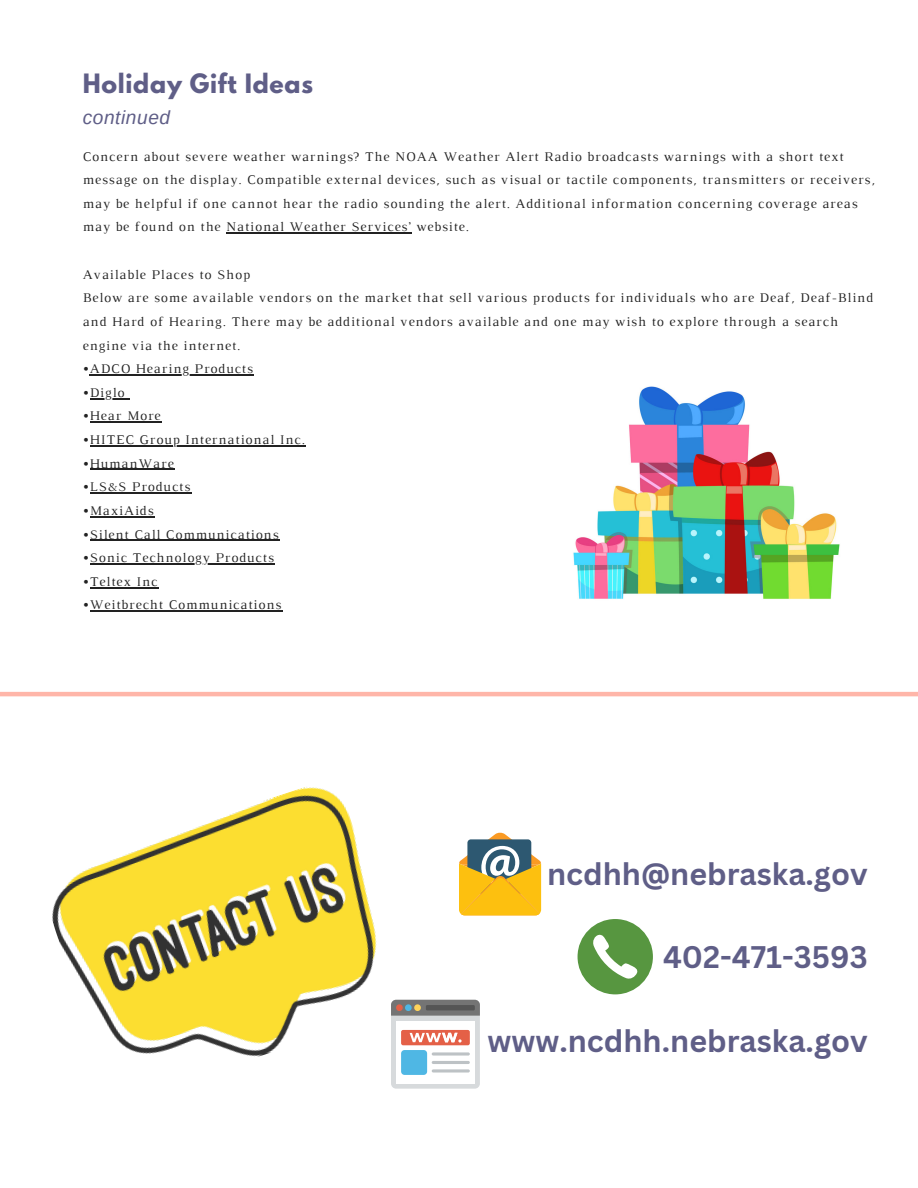
<style>
.page{position:relative;width:918px;height:1188px;background:#fff}
.page>*{position:absolute;margin:0;border:0;box-sizing:border-box;transform-origin:0 0}
.t1{font:700 30.45px "Canva Sans";color:#5f5e87}
.t2{font:700 23.7px "League Spartan";letter-spacing:.03em;color:#5f5e87}
.t3{font:italic 19.2px "Arimo";letter-spacing:.03em;color:#5f5e87}
.t4{font:13.5px/23.7px "Luthier";letter-spacing:.07em;color:#222}
</style>
<div class="page">
<img style="left:573px;top:386px;width:267px;height:213px">
<img style="left:52px;top:787px;width:360px;height:270px">
<svg style="left:459px;top:832px;width:82px;height:83px"></svg>
<div style="left:578px;top:919px;width:75px;height:75px;background:#579640;border-radius:50%"></div>
<svg style="left:593px;top:934px;width:45px;height:45px"></svg>
<div style="left:391px;top:1000px;width:89px;height:89px;background:#d7dadc;border-radius:5px"></div>
<div style="left:396px;top:1021px;width:79px;height:63px;background:#fff"></div>
<svg style="left:391px;top:1000px;width:89px;height:16px"></svg>
<div style="left:426px;top:1005px;width:49px;height:5px;background:#555"></div>
<div style="left:401px;top:1030px;width:69px;height:15px;background:#e46047;border-radius:2px"></div>
<svg style="left:410px;top:1033px;width:52px;height:10px"></svg>
<div style="left:401px;top:1050px;width:26px;height:25px;background:#4fb7e4;border-radius:3px"></div>
<svg style="left:432px;top:1052px;width:38px;height:4px"></svg>
<hr style="left:432px;top:1061px;width:38px;height:3px;background:#bdc2c5;border-radius:2px">
<svg style="left:432px;top:1069px;width:38px;height:4px"></svg>
<hr style="left:226px;top:233px;width:186px;height:1px;background:#222">
<hr style="left:90px;top:374px;width:164px;height:1px;background:#222">
<hr style="left:90px;top:398px;width:35px;height:1px;background:#222">
<hr style="left:90px;top:422px;width:72px;height:1px;background:#222">
<hr style="left:90px;top:445px;width:216px;height:1px;background:#222">
<hr style="left:90px;top:469px;width:85px;height:1px;background:#222">
<hr style="left:90px;top:492px;width:101px;height:2px;background:#222">
<hr style="left:90px;top:516px;width:65px;height:1px;background:#222">
<hr style="left:90px;top:540px;width:190px;height:1px;background:#222">
<hr style="left:90px;top:563px;width:185px;height:1px;background:#222">
<hr style="left:90px;top:587px;width:68px;height:1px;background:#222">
<hr style="left:90px;top:611px;width:192px;height:1px;background:#222">
<hr style="left:0;top:692px;width:918px;height:4px;background:#ffb6a9">
<p class="t2" style="left:83px;top:72px;width:232px">Holiday Gift Ideas</p>
<p class="t3" style="left:83px;top:106px;width:89px">continued</p>
<p class="t4" style="left:83px;top:145px;width:794px">Concern about severe weather warnings? The NOAA Weather Alert Radio broadcasts warnings with a short text message on the display. Compatible external devices, such as visual or tactile components, transmitters or receivers, may be helpful if one cannot hear the radio sounding the alert. Additional information concerning coverage areas may be found on the National Weather Services’ website.</p>
<p class="t4" style="left:83px;top:264px;width:169px">Available Places to Shop</p>
<p class="t4" style="left:83px;top:287px;width:792px">Below are some available vendors on the market that sell various products for individuals who are Deaf, Deaf-Blind and Hard of Hearing. There may be additional vendors available and one may wish to explore through a search engine via the internet.</p>
<p class="t4" style="left:83px;top:358px;width:172px">•ADCO Hearing Products</p>
<p class="t4" style="left:83px;top:382px;width:43px">•Diglo</p>
<p class="t4" style="left:83px;top:405px;width:79px">•Hear More</p>
<p class="t4" style="left:83px;top:429px;width:224px">•HITEC Group International Inc.</p>
<p class="t4" style="left:83px;top:453px;width:93px">•HumanWare</p>
<p class="t4" style="left:83px;top:476px;width:109px">•LS&amp;S Products</p>
<p class="t4" style="left:83px;top:500px;width:72px">•MaxiAids</p>
<p class="t4" style="left:83px;top:523px;width:197px">•Silent Call Communications</p>
<p class="t4" style="left:83px;top:547px;width:193px">•Sonic Technology Products</p>
<p class="t4" style="left:83px;top:571px;width:76px">•Teltex Inc</p>
<p class="t4" style="left:83px;top:594px;width:200px">•Weitbrecht Communications</p>
<p class="t1" style="left:547px;top:853px;width:322px">ncdhh@nebraska.gov</p>
<p class="t1" style="left:663px;top:936px;width:206px">402-471-3593</p>
<p class="t1" style="left:488px;top:1019px;width:382px">www.ncdhh.nebraska.gov</p>
</div>
